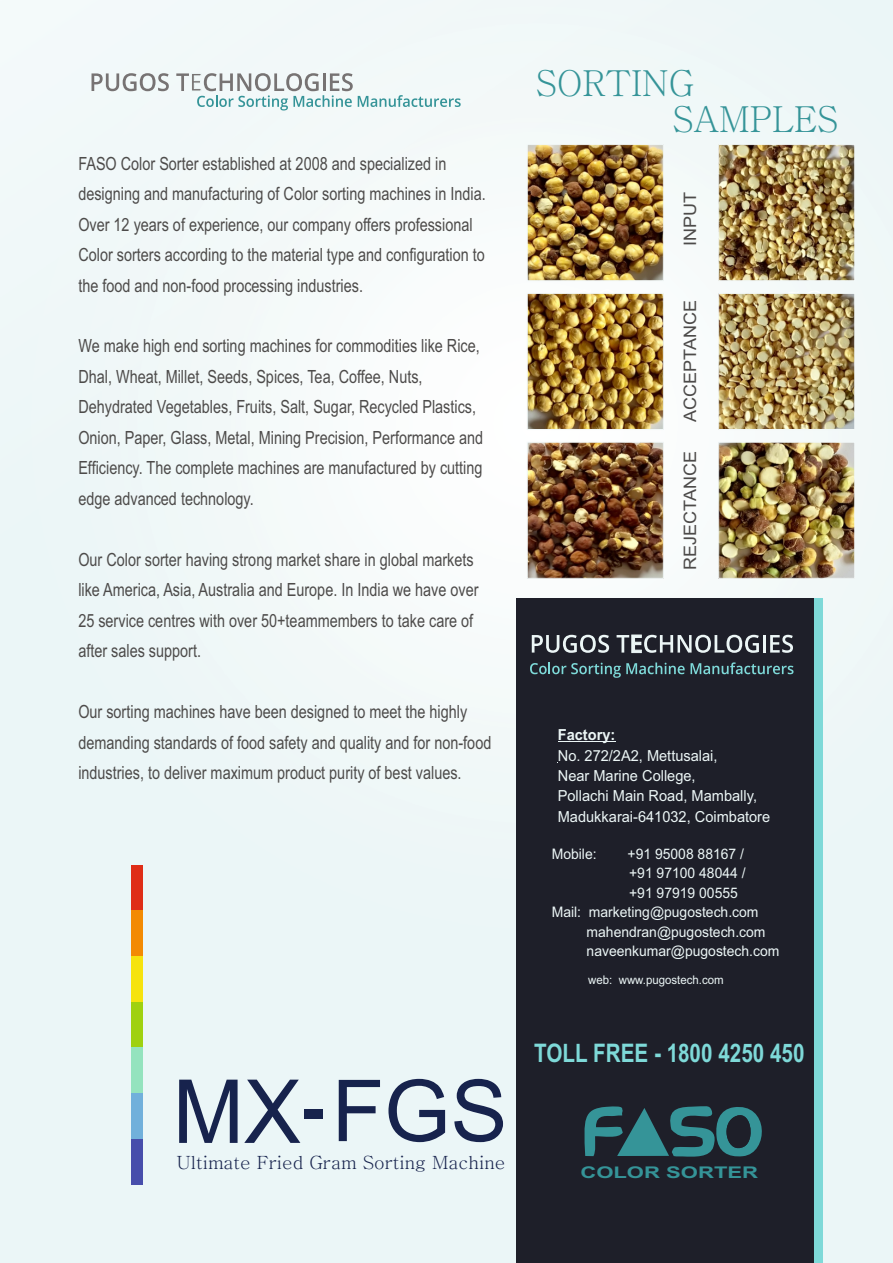
<style>
.page{position:relative;width:893px;height:1263px;background:#fff}
.page>*{position:absolute;margin:0;border:0;box-sizing:border-box;transform-origin:0 0}
.t1{font:85.5px "Arial";color:#17234d}
.t2{font:35.7px/35.7px "Batang";color:#359498;scale:.96 1}
.t3{font:700 25.5px "Arial";color:#7ed9d8;scale:.81 1}
.t4{font:18.15px/30.5px "Arial";color:#4d4b4a;scale:.79 1}
.t5{font:18.15px "Batang";color:#17234d}
.t6{font:17.25px "Arial";color:#4d4b4a;scale:1.04 1}
.t7{font:700 16.2px "Arial";color:#359498;scale:1.37 1}
.t8{font:15.3px/20.4px "Arial";color:#ecf6f6;scale:.96 1}
.t9{font:700 15.3px "Arial";color:#ecf6f6;scale:.96 1}
.t10{font:14.55px "Arial";color:#ecf6f6;scale:.96 1}
.t11{font:12px "Arial";color:#ecf6f6;scale:.96 1}
.s1{font-size:88.35px}
.s2{font-weight:700;font-size:71.4px}
</style>
<div class="page">
<img style="left:1px;top:0;width:892px;height:1263px">
<div style="left:131px;top:865px;width:12px;height:45px;background:#df2d17"></div>
<div style="left:131px;top:910px;width:12px;height:46px;background:#f38a03"></div>
<div style="left:131px;top:956px;width:12px;height:46px;background:#f6e30e"></div>
<div style="left:131px;top:1002px;width:12px;height:45px;background:#9fd110"></div>
<div style="left:131px;top:1047px;width:12px;height:46px;background:#94e3be"></div>
<div style="left:131px;top:1093px;width:12px;height:46px;background:#71b0db"></div>
<div style="left:131px;top:1139px;width:12px;height:45px;background:#474eab"></div>
<div style="left:517px;top:598px;width:306px;height:665px;background:#1e1f29"></div>
<div style="left:815px;top:598px;width:8px;height:665px;background:#7ed9d8"></div>
<svg style="left:532px;top:635px;width:77px;height:18px"></svg>
<svg style="left:617px;top:635px;width:142px;height:18px"></svg>
<hr style="left:763px;top:635px;width:3px;height:18px;background:#ecf6f6">
<svg style="left:770px;top:635px;width:23px;height:18px"></svg>
<svg style="left:530px;top:662px;width:155px;height:16px"></svg>
<svg style="left:691px;top:662px;width:102px;height:12px"></svg>
<svg style="left:584px;top:1106px;width:178px;height:51px"></svg>
<svg style="left:92px;top:73px;width:77px;height:18px"></svg>
<svg style="left:176px;top:73px;width:285px;height:37px"></svg>
<hr style="left:558px;top:741px;width:57px;height:1px;background:#ecf6f6">
<img style="left:529px;top:146px;width:133px;height:133px">
<div style="left:527px;top:144px;width:137px;height:137px;border:1px solid #f2f8f8"></div>
<img style="left:529px;top:295px;width:133px;height:133px">
<div style="left:527px;top:293px;width:137px;height:137px;border:1px solid #f2f8f8"></div>
<img style="left:529px;top:444px;width:133px;height:133px">
<div style="left:527px;top:442px;width:137px;height:137px;border:1px solid #f2f8f8"></div>
<img style="left:720px;top:146px;width:133px;height:133px">
<div style="left:718px;top:144px;width:137px;height:137px;border:1px solid #f2f8f8"></div>
<img style="left:720px;top:295px;width:133px;height:133px">
<div style="left:718px;top:293px;width:137px;height:137px;border:1px solid #f2f8f8"></div>
<img style="left:720px;top:444px;width:133px;height:133px">
<div style="left:718px;top:442px;width:137px;height:137px;border:1px solid #f2f8f8"></div>
<p class="t4" style="left:78px;top:150px;width:517px">FASO Color Sorter established at 2008 and specialized in designing and manufacturing of Color sorting machines in India.<br>Over 12 years of experience, our company offers professional Color sorters according to the material type and configuration to the food and non-food processing industries.</p>
<p class="t4" style="left:78px;top:333px;width:514px">We make high end sorting machines for commodities like Rice, Dhal, Wheat, Millet, Seeds, Spices, Tea, Coffee, Nuts, Dehydrated Vegetables, Fruits, Salt, Sugar, Recycled Plastics, Onion, Paper, Glass, Metal, Mining Precision, Performance and Efficiency. The complete machines are manufactured by cutting edge advanced technology.</p>
<p class="t4" style="left:78px;top:546px;width:508px">Our Color sorter having strong market share in global markets like America, Asia, Australia and Europe. In India we have over 25 service centres with over 50+teammembers to take care of after sales support.</p>
<p class="t4" style="left:78px;top:698px;width:524px">Our sorting machines have been designed to meet the highly demanding standards of food safety and quality and for non-food industries, to deliver maximum product purity of best values.</p>
<h1 class="t1" style="left:173px;top:1079px;width:336px"><span class="s1">MX</span><span class="s2">-</span>FGS</h1>
<p class="t5" style="left:177px;top:1153px;width:330px">Ultimate Fried Gram Sorting Machine</p>
<h2 class="t2" style="left:673px;top:65px;width:174px;text-indent:-137px">SORTING<br>SAMPLES</h2>
<p class="t6" style="left:684px;top:246px;width:53px;rotate:-90deg">INPUT</p>
<p class="t6" style="left:684px;top:422px;width:118px;rotate:-90deg">ACCEPTANCE</p>
<p class="t6" style="left:684px;top:570px;width:116px;rotate:-90deg">REJECTANCE</p>
<p class="t9" style="left:558px;top:729px;width:61px">Factory:</p>
<p class="t8" style="left:558px;top:746px;width:223px">No. 272/2A2, Mettusalai,<br>Near Marine College,<br>Pollachi Main Road, Mambally,<br>Madukkarai-641032, Coimbatore</p>
<p class="t10" style="left:552px;top:848px;width:48px">Mobile:</p>
<p class="t10" style="left:628px;top:848px;width:123px">+91 95008 88167 /</p>
<p class="t10" style="left:629px;top:868px;width:123px">+91 97100 48044 /</p>
<p class="t10" style="left:629px;top:887px;width:115px">+91 97919 00555</p>
<p class="t10" style="left:552px;top:906px;width:217px">Mail: marketing@pugostech.com</p>
<p class="t10" style="left:587px;top:926px;width:188px">mahendran@pugostech.com</p>
<p class="t10" style="left:587px;top:945px;width:202px">naveenkumar@pugostech.com</p>
<p class="t11" style="left:588px;top:975px;width:143px">web: www.pugostech.com</p>
<h3 class="t3" style="left:534px;top:1044px;width:335px">TOLL FREE - 1800 4250 450</h3>
<p class="t7" style="left:580px;top:1166px;width:131px">COLOR SORTER</p>
</div>
